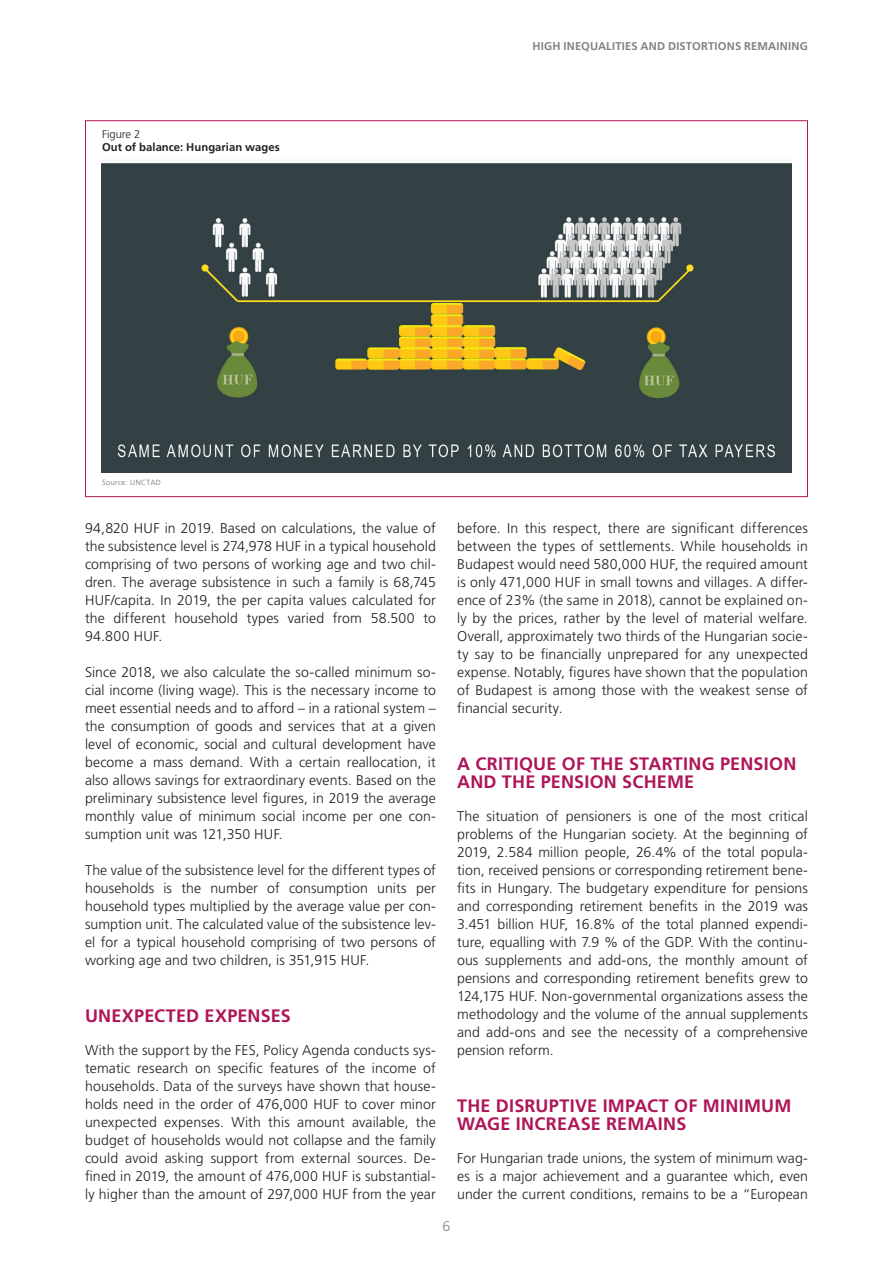
<style>
.page{position:relative;width:893px;height:1263px;background:#fff}
.page>*{position:absolute;margin:0;border:0;box-sizing:border-box;transform-origin:0 0}
.H6__12__Themenfarb{font:700 18px/18px "Frutiger LT Pro";letter-spacing:.01em;color:#ae1658}
.FT_Blocksatz{font:300 14.1px/18px "Frutiger LT Pro";letter-spacing:.005em;color:#231f20;text-align:justify}
.t1{font:300 14.1px "Frutiger LT Pro";color:#808285}
.t2{font:700 11.25px "Frutiger LT Pro";letter-spacing:.015em;color:#808285}
.Fußnoten-__Marginalt{font:700 11.25px "Frutiger LT Pro";letter-spacing:.005em;color:#231f20}
.Fußnoten-__Marginalt-2{font:300 11.25px "Frutiger LT Pro";color:#231f20}
.Quellenagaben{font:300 7.5px "Frutiger LT Pro";letter-spacing:.05em;color:#6c6d70}
</style>
<div class="page">
<div style="left:85px;top:120px;width:723px;height:377px;background:#fff;border:1px solid #ae1658"></div>
<img style="left:101px;top:163px;width:691px;height:310px">
<p class="Fußnoten-__Marginalt-2" style="left:102px;top:127px;width:40px">Figure 2</p>
<p class="Fußnoten-__Marginalt" style="left:102px;top:141px;width:179px">Out of balance: Hungarian wages</p>
<p class="t2" style="left:533px;top:40px;width:277px">HIGH INEQUALITIES AND DISTORTIONS REMAINING</p>
<p class="Quellenagaben" style="left:102px;top:478px;width:60px">Source: UNCTAD</p>
<p class="FT_Blocksatz" style="left:85px;top:519px;width:352px">94,820 HUF in 2019. Based on calculations, the value of the subsistence level is 274,978 HUF in a typical household comprising of two persons of working age and two chil&shy;dren. The average subsistence in such a family is 68,745<br>HUF/capita. In 2019, the per capita values calculated for the different household types varied from 58.500 to 94.800 HUF.</p>
<p class="FT_Blocksatz" style="left:85px;top:663px;width:352px">Since 2018, we also calculate the so-called minimum so&shy;cial income (living wage). This is the necessary income to meet essential needs and to afford – in a rational system – the consumption of goods and services that at a given level of economic, social and cultural development have become a mass demand. With a certain reallocation, it also allows savings for extraordinary events. Based on the preliminary subsistence level figures, in 2019 the average monthly value of minimum social income per one con&shy;sumption unit was 121,350 HUF.</p>
<p class="FT_Blocksatz" style="left:85px;top:861px;width:352px">The value of the subsistence level for the different types of households is the number of consumption units per household types multiplied by the average value per con&shy;sumption unit. The calculated value of the subsistence lev&shy;el for a typical household comprising of two persons of working age and two children, is 351,915 HUF.</p>
<p class="H6__12__Themenfarb" style="left:85px;top:1007px;width:207px">UNEXPECTED EXPENSES</p>
<p class="FT_Blocksatz" style="left:85px;top:1041px;width:352px">With the support by the FES, Policy Agenda conducts sys&shy;tematic research on specific features of the income of households. Data of the surveys have shown that house&shy;holds need in the order of 476,000 HUF to cover minor unexpected expenses. With this amount available, the budget of households would not collapse and the family could avoid asking support from external sources. De&shy;fined in 2019, the amount of 476,000 HUF is substantial&shy;ly higher than the amount of 297,000 HUF from the year</p>
<p class="FT_Blocksatz" style="left:457px;top:519px;width:352px">before. In this respect, there are significant differences between the types of settlements. While households in Budapest would need 580,000 HUF, the required amount is only 471,000 HUF in small towns and villages. A differ&shy;ence of 23% (the same in 2018), cannot be explained on&shy;ly by the prices, rather by the level of material welfare.<br>Overall, approximately two thirds of the Hungarian socie&shy;ty say to be financially unprepared for any unexpected expense. Notably, figures have shown that the population of Budapest is among those with the weakest sense of financial security.</p>
<p class="H6__12__Themenfarb" style="left:457px;top:755px;width:341px">A CRITIQUE OF THE STARTING PENSION<br>AND THE PENSION SCHEME</p>
<p class="FT_Blocksatz" style="left:457px;top:807px;width:352px">The situation of pensioners is one of the most critical problems of the Hungarian society. At the beginning of 2019, 2.584 million people, 26.4% of the total popula&shy;tion, received pensions or corresponding retirement bene&shy;fits in Hungary. The budgetary expenditure for pensions and corresponding retirement benefits in the 2019 was 3.451 billion HUF, 16.8% of the total planned expendi&shy;ture, equalling with 7.9 % of the GDP. With the continu&shy;ous supplements and add-ons, the monthly amount of pensions and corresponding retirement benefits grew to 124,175 HUF. Non-governmental organizations assess the methodology and the volume of the annual supplements and add-ons and see the necessity of a comprehensive pension reform.</p>
<p class="H6__12__Themenfarb" style="left:457px;top:1097px;width:336px">THE DISRUPTIVE IMPACT OF MINIMUM<br>WAGE INCREASE REMAINS</p>
<p class="FT_Blocksatz" style="left:457px;top:1149px;width:352px">For Hungarian trade unions, the system of minimum wag&shy;es is a major achievement and a guarantee which, even under the current conditions, remains to be a “European</p>
<p class="t1" style="left:443px;top:1218px;width:9px">6</p>
</div>
